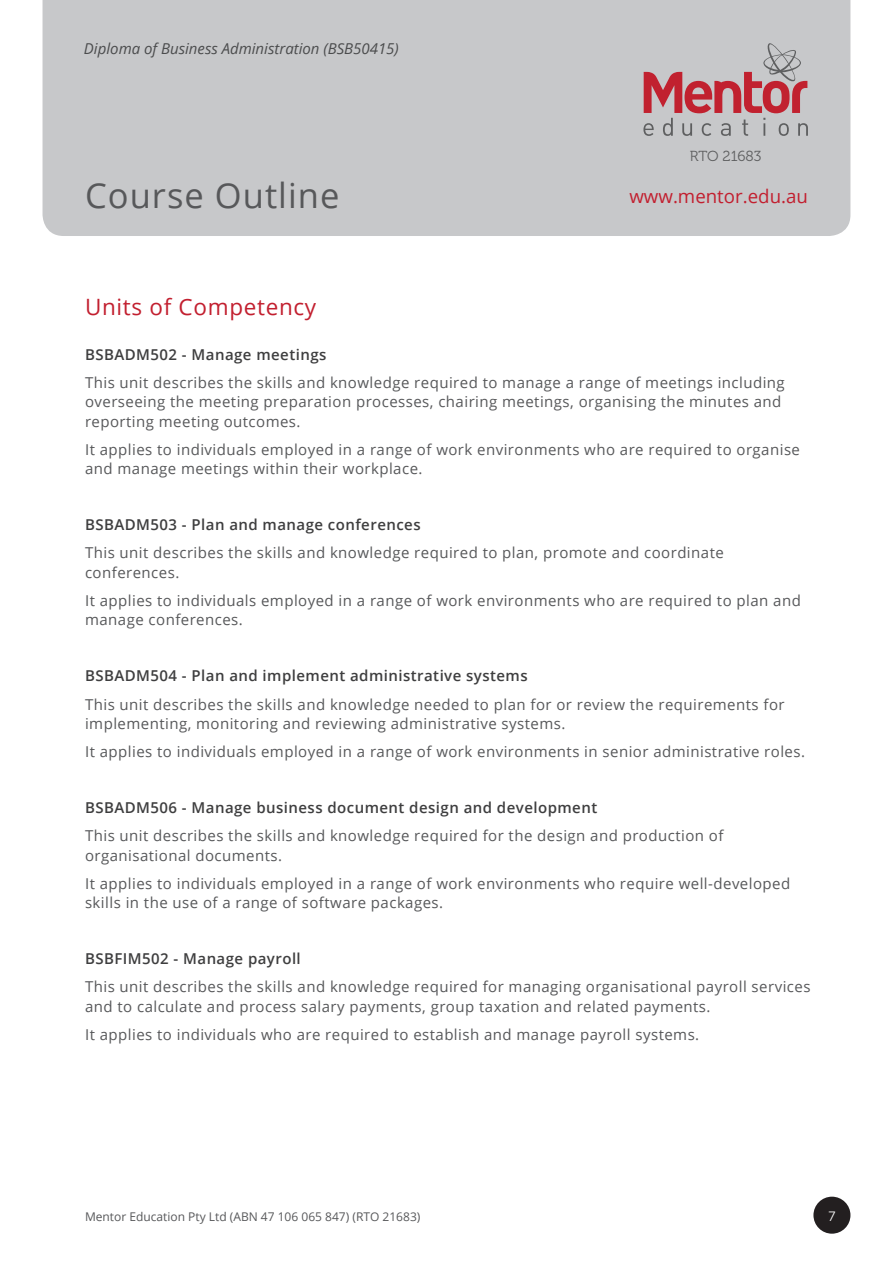
<style>
.page{position:relative;width:893px;height:1263px;background:#fff}
.page>*{position:absolute;margin:0;border:0;box-sizing:border-box;transform-origin:0 0}
.t1{font:34.5px "Open Sans";letter-spacing:.03em;color:#57585a}
.t2{font:22.5px "Open Sans";letter-spacing:.03em;color:#c21f2f}
.t3{font:18.6px "Open Sans";color:#c21f2f}
.t4{font:15.75px "Open Sans";color:#c21f2f}
.t5{font:15px/19.5px "Open Sans";letter-spacing:.03em;color:#57585a}
.t6{font:600 15px "Open Sans";letter-spacing:.03em;color:#3e3e3f}
.t7{font:italic 15px "Open Sans";color:#4b4c4d}
.t8{font:14.55px "Museo 300";letter-spacing:-.005em;color:#5e5f60}
.t9{font:13.5px "Museo Sans 300";color:#fff}
.t10{font:12px "Open Sans";color:#57585a}
</style>
<div class="page">
<div style="left:43px;top:0;width:807px;height:236px;background:#c7c8ca"></div>
<svg style="left:643px;top:43px;width:165px;height:93px;background:#c09da2"></svg>
<div style="left:813px;top:1197px;width:37px;height:37px;background:#231f20;border-radius:50%"></div>
<p class="t7" style="left:84px;top:38px;width:316px">Diploma of Business Administration (BSB50415)</p>
<h1 class="t1" style="left:85px;top:172px;width:256px">Course Outline</h1>
<p class="t8" style="left:690px;top:148px;width:73px">RTO 21683</p>
<p class="t3" style="left:629px;top:184px;width:180px">www.mentor.edu.au</p>
<p class="t4" style="left:658px;top:192px;width:151px">www.mentor.edu.au</p>
<h2 class="t2" style="left:85px;top:291px;width:233px">Units of Competency</h2>
<p class="t6" style="left:85px;top:344px;width:243px">BSBADM502 - Manage meetings</p>
<p class="t5" style="left:85px;top:372px;width:701px">This unit describes the skills and knowledge required to manage a range of meetings including overseeing the meeting preparation processes, chairing meetings, organising the minutes and reporting meeting outcomes.</p>
<p class="t5" style="left:85px;top:439px;width:716px">It applies to individuals employed in a range of work environments who are required to organise and manage meetings within their workplace.</p>
<p class="t6" style="left:85px;top:515px;width:337px">BSBADM503 - Plan and manage conferences</p>
<p class="t5" style="left:85px;top:543px;width:640px">This unit describes the skills and knowledge required to plan, promote and coordinate conferences.</p>
<p class="t5" style="left:85px;top:590px;width:717px">It applies to individuals employed in a range of work environments who are required to plan and manage conferences.</p>
<p class="t6" style="left:85px;top:666px;width:444px">BSBADM504 - Plan and implement administrative systems</p>
<p class="t5" style="left:85px;top:694px;width:701px">This unit describes the skills and knowledge needed to plan for or review the requirements for implementing, monitoring and reviewing administrative systems.</p>
<p class="t5" style="left:85px;top:741px;width:721px">It applies to individuals employed in a range of work environments in senior administrative roles.</p>
<p class="t6" style="left:85px;top:797px;width:514px">BSBADM506 - Manage business document design and development</p>
<p class="t5" style="left:85px;top:825px;width:640px">This unit describes the skills and knowledge required for the design and production of organisational documents.</p>
<p class="t5" style="left:85px;top:873px;width:707px">It applies to individuals employed in a range of work environments who require well-developed skills in the use of a range of software packages.</p>
<p class="t6" style="left:85px;top:948px;width:217px">BSBFIM502 - Manage payroll</p>
<p class="t5" style="left:85px;top:976px;width:727px">This unit describes the skills and knowledge required for managing organisational payroll services and to calculate and process salary payments, group taxation and related payments.</p>
<p class="t5" style="left:85px;top:1024px;width:616px">It applies to individuals who are required to establish and manage payroll systems.</p>
<p class="t10" style="left:85px;top:1208px;width:337px">Mentor Education Pty Ltd (ABN 47 106 065 847) (RTO 21683)</p>
<p class="t9" style="left:828px;top:1209px;width:9px">7</p>
</div>
